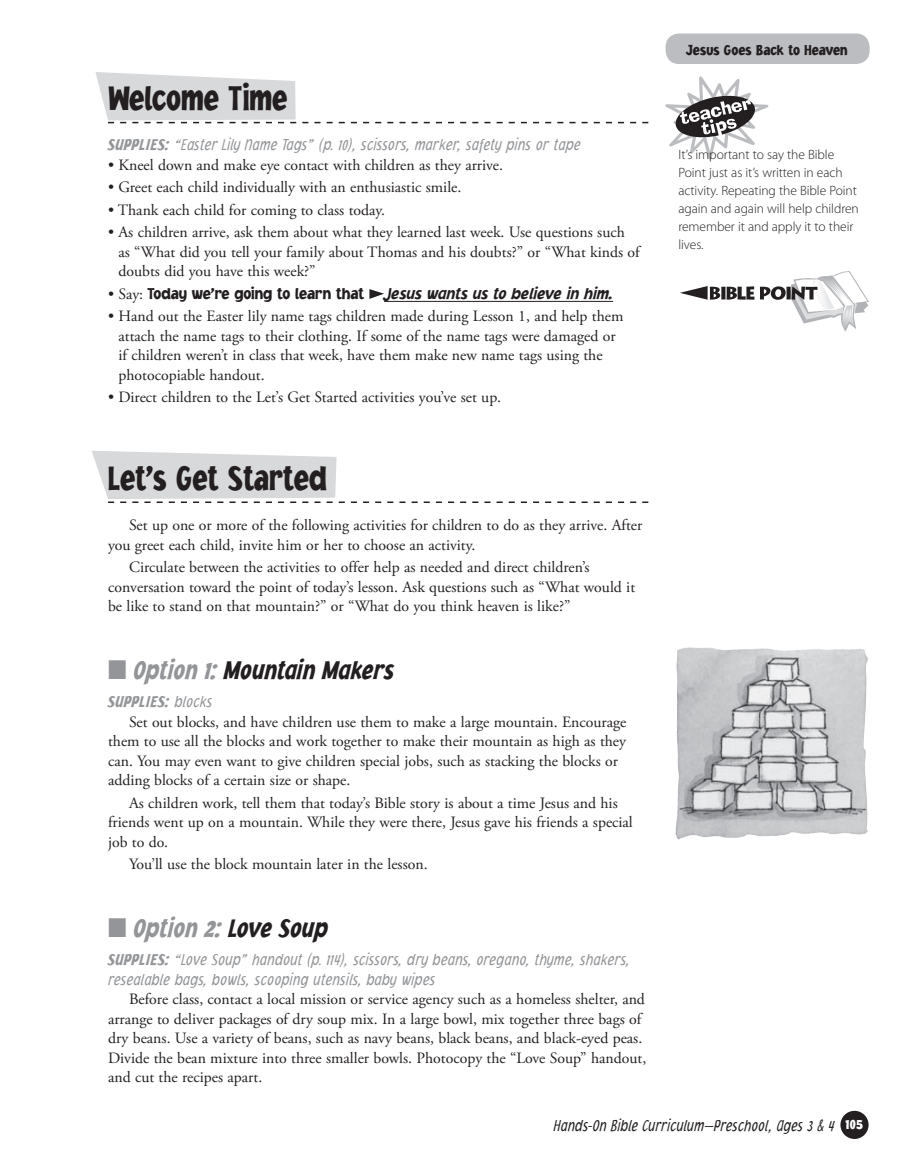
<style>
.page{position:relative;width:905px;height:1175px;background:#fff}
.page>*{position:absolute;margin:0;border:0;box-sizing:border-box;transform-origin:0 0}
.t1{font:900 36px "Jacoby Cond ICG";color:#231f20;scale:.9 1}
.t2{font:italic 900 27px "Jacoby Cond ICG";color:#231f20;scale:.9 1}
.t3{font:italic 900 27px "Jacoby Cond ICG";color:#939598;scale:.9 1}
.t4{font:italic 300 16.5px/19.5px "Jacoby Cond ICG";color:#939598;scale:.95 1}
.t5{font:italic 900 16.5px "Jacoby ICG";color:#231f20;scale:.9 1}
.t6{font:italic 300 16.5px "Jacoby Cond ICG";color:#231f20;scale:.9 1}
.t7{font:italic 900 16.5px "Jacoby Cond ICG";letter-spacing:.03em;color:#939598;scale:.95 1}
.t8{font:15.75px/19.5px "Adobe Garamond Pro";color:#231f20}
.t9{font:900 15px "Jacoby Cond ICG";color:#231f20}
.t10{font:300 13.5px/18px "Myriad Pro";letter-spacing:-.005em;color:#231f20}
.s1{font-weight:900}
.s2{font-family:"Adobe Garamond Pro";font-weight:400;font-style:normal;font-size:15.75px}
.s3{font-style:normal}
.s4{color:#939598}
.s5{font-weight:300}
.s6{color:#231f20}
.s7{font-weight:900;font-style:normal;font-size:15px;color:#fff}
</style>
<div class="page">
<div style="left:840px;top:1110px;width:28px;height:28px;background:#231f20;border-radius:50%"></div>
<div style="left:665px;top:34px;width:204px;height:30px;background:#bcbdc0;border-radius:14px"></div>
<svg style="left:96px;top:72px;width:552px;height:51px"></svg>
<hr style="left:384px;top:301px;width:229px;height:1px;background:#231f20">
<svg style="left:92px;top:451px;width:556px;height:52px"></svg>
<svg style="left:369px;top:289px;width:15px;height:10px"></svg>
<svg style="left:760px;top:271px;width:109px;height:61px"></svg>
<svg style="left:680px;top:286px;width:74px;height:14px"></svg>
<svg style="left:665px;top:76px;width:104px;height:84px"></svg>
<img style="left:675px;top:647px;width:193px;height:192px">
<h1 class="t1" style="left:108px;top:76px;width:201px">Welcome Time</h1>
<p class="t4" style="left:108px;top:135px;width:499px"><span class="s1">SUPPLIES:</span> “Easter Lily Name Tags” (p. 10), scissors, marker, safety pins or tape</p>
<p class="t8" style="left:108px;top:156px;width:396px">• Kneel down and make eye contact with children as they arrive.</p>
<p class="t8" style="left:108px;top:178px;width:355px">• Greet each child individually with an enthusiastic smile.</p>
<p class="t8" style="left:108px;top:201px;width:278px">• Thank each child for coming to class today.</p>
<p class="t8" style="left:118px;top:223px;width:522px;text-indent:-10px">• As children arrive, ask them about what they learned last week. Use questions such as “What did you tell your family about Thomas and his doubts?” or “What kinds of doubts did you have this week?”</p>
<p class="t5" style="left:108px;top:283px;width:562px"><span class="s2">• Say:</span> <span class="s3">Today we’re going to learn that</span> Jesus wants us to believe in him.</p>
<p class="t8" style="left:118px;top:307px;width:506px;text-indent:-10px">• Hand out the Easter lily name tags children made during Lesson 1, and help them attach the name tags to their clothing. If some of the name tags were damaged or if children weren’t in class that week, have them make new name tags using the photocopiable handout.</p>
<p class="t8" style="left:108px;top:388px;width:394px">• Direct children to the Let’s Get Started activities you’ve set up.</p>
<h1 class="t1" style="left:108px;top:455px;width:244px">Let’s Get Started</h1>
<p class="t8" style="left:108px;top:516px;width:536px;text-indent:21px">Set up one or more of the following activities for children to do as they arrive. After you greet each child, invite him or her to choose an activity.</p>
<p class="t8" style="left:108px;top:558px;width:528px;text-indent:21px">Circulate between the activities to offer help as needed and direct children’s conversation toward the point of today’s lesson. Ask questions such as “What would it be like to stand on that mountain?” or “What do you think heaven is like?”</p>
<h2 class="t2" style="left:108px;top:653px;width:319px"><span class="s4">■ Option 1:</span> Mountain Makers</h2>
<p class="t7" style="left:108px;top:691px;width:111px">SUPPLIES: <span class="s5">blocks</span></p>
<p class="t8" style="left:108px;top:712px;width:520px;text-indent:21px">Set out blocks, and have children use them to make a large mountain. Encourage them to use all the blocks and work together to make their mountain as high as they can. You may even want to give children special jobs, such as stacking the blocks or adding blocks of a certain size or shape.</p>
<p class="t8" style="left:108px;top:793px;width:526px;text-indent:21px">As children work, tell them that today’s Bible story is about a time Jesus and his friends went up on a mountain. While they were there, Jesus gave his friends a special job to do.</p>
<p class="t8" style="left:129px;top:855px;width:300px">You’ll use the block mountain later in the lesson.</p>
<h2 class="t3" style="left:108px;top:911px;width:246px">■ Option 2: <span class="s6">Love Soup</span></h2>
<p class="t4" style="left:108px;top:949px;width:550px"><span class="s1">SUPPLIES:</span> “Love Soup” handout (p. 114), scissors, dry beans, oregano, thyme, shakers, resealable bags, bowls, scooping utensils, baby wipes</p>
<p class="t8" style="left:108px;top:990px;width:539px;text-indent:21px">Before class, contact a local mission or service agency such as a homeless shelter, and arrange to deliver packages of dry soup mix. In a large bowl, mix together three bags of dry beans. Use a variety of beans, such as navy beans, black beans, and black-eyed peas.<br>Divide the bean mixture into three smaller bowls. Photocopy the “Love Soup” handout, and cut the recipes apart.</p>
<p class="t9" style="left:685px;top:41px;width:163px">Jesus Goes Back to Heaven</p>
<p class="t10" style="left:678px;top:146px;width:182px">It’s important to say the Bible<br>Point just as it’s written in each activity. Repeating the Bible Point again and again will help children remember it and apply it to their lives.</p>
<p class="t6" style="left:553px;top:1116px;width:345px">Hands-On Bible Curriculum—Preschool, Ages 3 &amp; 4 <span class="s7">105</span></p>
</div>
